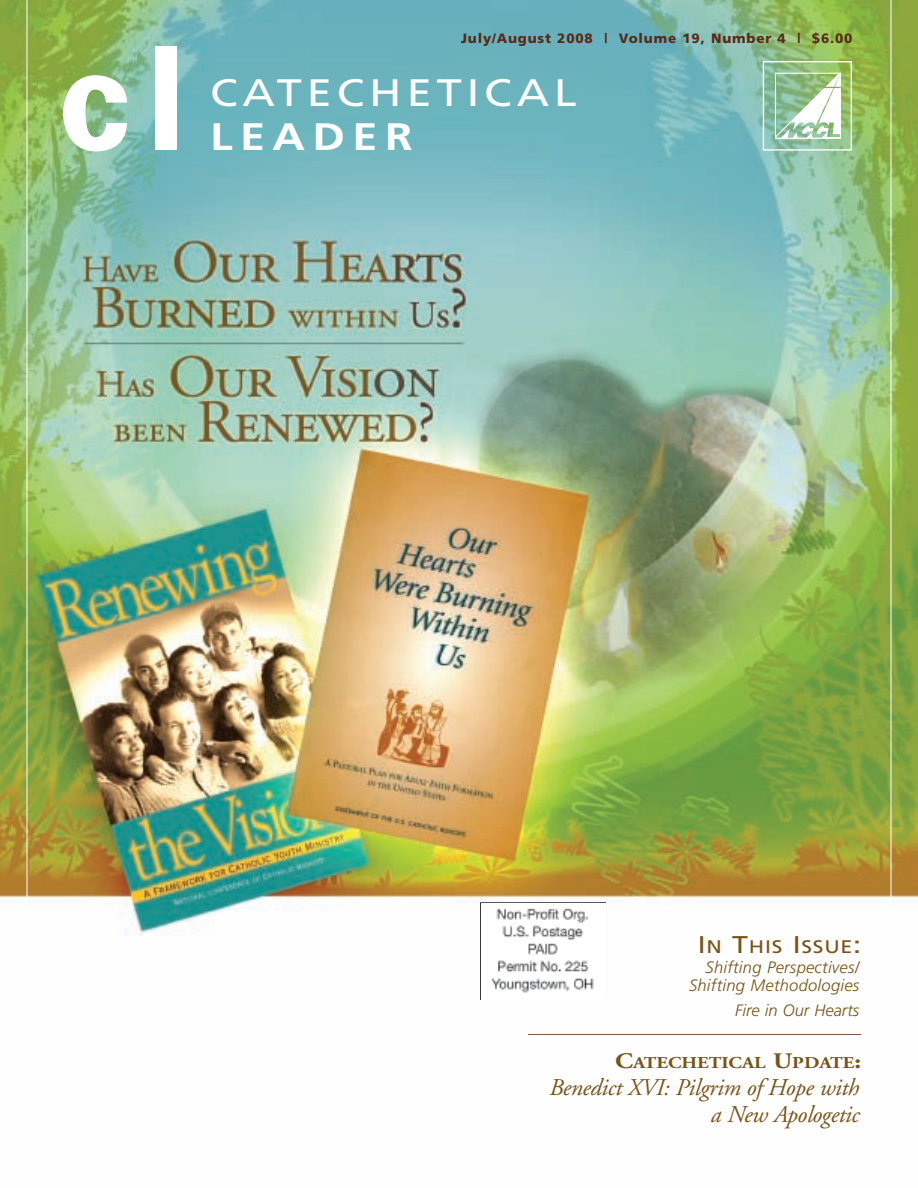
<style>
.page{position:relative;width:918px;height:1188px;background:#fff}
.page>*{position:absolute;margin:0;border:0;box-sizing:border-box;transform-origin:0 0}
.t1{font:700 143.25px "Univers";color:#fff}
.t2{font:38.25px "Frutiger";letter-spacing:.11em;color:#fff;scale:1.18 1}
.t3{font:700 38.25px "Frutiger";letter-spacing:.165em;color:#fff;scale:1.18 1}
.t4{font:italic 24px/27px "Adobe Garamond";letter-spacing:-.015em;color:#795317;text-align:right}
.t5{font:18.15px "Frutiger";letter-spacing:.035em;color:#795317;scale:1.18 1}
.t6{font:700 16.65px "Adobe Garamond";color:#795317;scale:1.18 1}
.t7{font:italic 300 16.5px/18px "Frutiger";letter-spacing:.015em;color:#795317;text-align:right}
.t8{font:900 13.5px "Frutiger";letter-spacing:.06em;color:#572c17}
.s1{font-size:24.15px}
.s2{font-size:22.05px}
</style>
<div class="page">
<img style="left:0;top:0;width:918px;height:1035px">
<div style="left:763px;top:61px;width:89px;height:90px;border:1px solid #fff"></div>
<svg style="left:775px;top:73px;width:66px;height:66px"></svg>
<hr style="left:27px;top:0;width:1px;height:1188px;background:#fff">
<hr style="left:891px;top:0;width:1px;height:1188px;background:#fff">
<div style="left:480px;top:902px;width:126px;height:98px;border:1px solid #231f20"></div>
<img style="left:481px;top:903px;width:124px;height:96px">
<hr style="left:528px;top:1034px;width:333px;height:1px;background:#8c524a">
<h1 class="t1" style="left:58px;top:46px;width:129px">cl</h1>
<p class="t8" style="left:461px;top:32px;width:393px">July/August 2008 | Volume 19, Number 4 | $6.00</p>
<h2 class="t2" style="left:210px;top:77px;width:312px">CATECHETICAL</h2>
<h2 class="t3" style="left:210px;top:121px;width:173px">LEADER</h2>
<p class="t5" style="left:698px;top:940px;width:140px"><span class="s1">I</span>N <span class="s1">T</span>HIS <span class="s1">I</span>SSUE<span class="s1">:</span></p>
<p class="t7" style="left:689px;top:960px;width:172px">Shifting Perspectives/<br>Shifting Methodologies</p>
<p class="t7" style="left:735px;top:1003px;width:126px">Fire in Our Hearts</p>
<p class="t6" style="left:615px;top:1056px;width:210px"><span class="s2">C</span>ATECHETICAL <span class="s2">U</span>PDATE<span class="s2">:</span></p>
<h3 class="t4" style="left:549px;top:1076px;width:312px">Benedict XVI: Pilgrim of Hope with a New Apologetic</h3>
</div>
